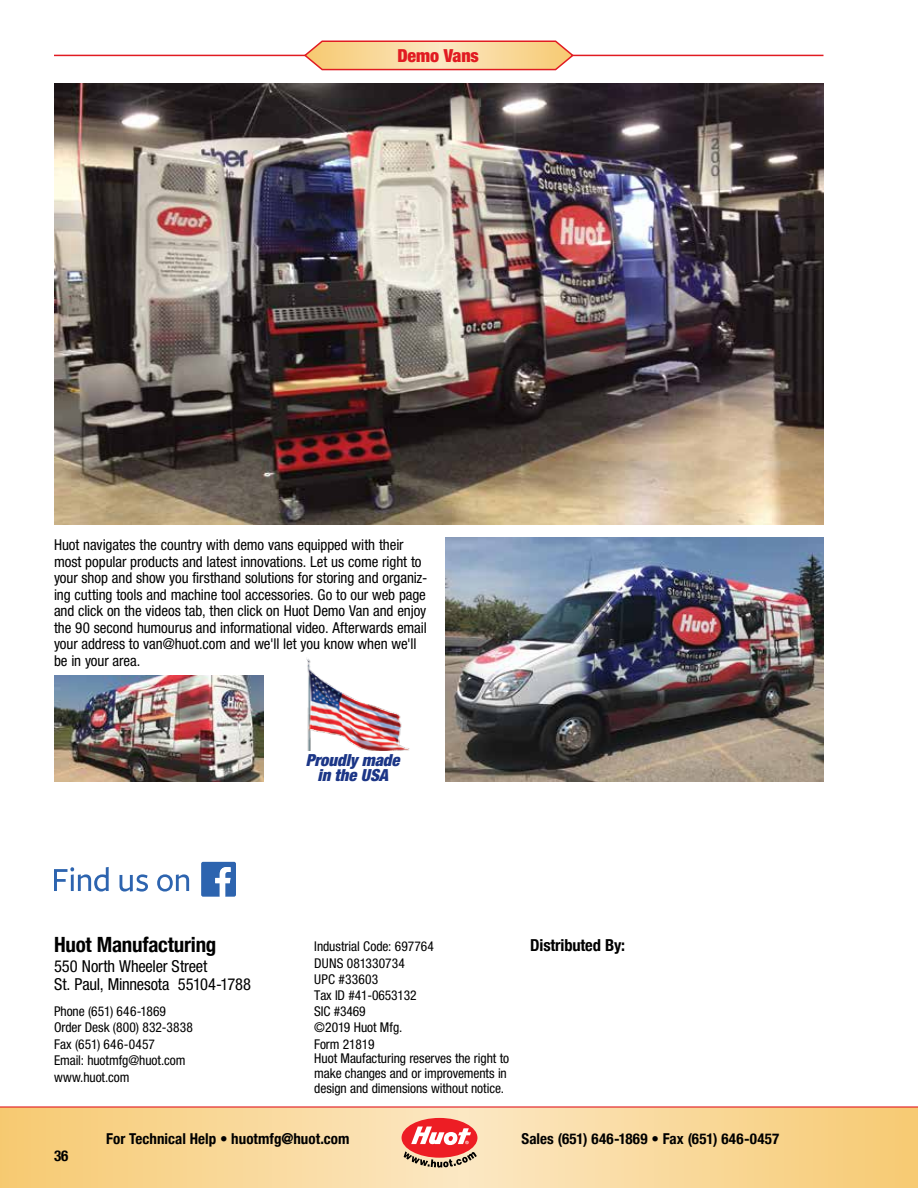
<style>
.page{position:relative;width:918px;height:1188px;background:#fff}
.page>*{position:absolute;margin:0;border:0;box-sizing:border-box;transform-origin:0 0}
.t1{font:700 condensed 21px "Helvetica Neue";letter-spacing:-.01em;color:#000}
.t2{font:900 condensed 18px "Helvetica Neue LT Pro";letter-spacing:-.01em;color:#e11b22}
.t3{font:italic 900 condensed 16.65px/15.3px "Helvetica Neue LT Pro";color:#1c3687;text-align:center}
.t4{font:condensed 16.5px/18px "Helvetica Neue LT Pro";letter-spacing:-.01em;color:#000}
.t5{font:700 condensed 16.5px "Helvetica Neue";letter-spacing:-.01em;color:#000}
.t6{font:condensed 15px/16.5px "Helvetica Neue LT Pro";letter-spacing:-.005em;color:#000}
.t7{font:700 condensed 15px "Helvetica Neue";letter-spacing:.005em;color:#000}
.t8{font:condensed 13.5px/15.8px "Helvetica Neue LT Pro";letter-spacing:-.005em;color:#000}
</style>
<div class="page">
<svg style="left:0;top:1108px;width:918px;height:80px;background:#f8d798"></svg>
<hr style="left:0;top:1106px;width:918px;height:2px;background:#e11b22">
<div style="left:402px;top:1118px;width:75px;height:40px;background:#ed1d24;border-radius:50%"></div>
<svg style="left:404px;top:1151px;width:73px;height:17px"></svg>
<svg style="left:411px;top:1127px;width:60px;height:18px"></svg>
<hr style="left:54px;top:55px;width:770px;height:1px;background:#e11b22">
<svg style="left:303px;top:40px;width:272px;height:31px;background:#f7ca9a"></svg>
<img style="left:54px;top:83px;width:770px;height:442px">
<img style="left:446px;top:537px;width:378px;height:244px">
<img style="left:306px;top:658px;width:104px;height:93px">
<svg style="left:54px;top:867px;width:55px;height:25px"></svg>
<svg style="left:120px;top:874px;width:28px;height:18px"></svg>
<svg style="left:157px;top:874px;width:32px;height:18px"></svg>
<svg style="left:201px;top:862px;width:35px;height:35px"></svg>
<img style="left:54px;top:676px;width:209px;height:106px">
<p class="t2" style="left:397px;top:45px;width:83px">Demo Vans</p>
<p class="t6" style="left:54px;top:536px;width:375px">Huot navigates the country with demo vans equipped with their most popular products and latest innovations. Let us come right to your shop and show you firsthand solutions for storing and organiz&shy;ing cutting tools and machine tool accessories. Go to our web page and click on the videos tab, then click on Huot Demo Van and enjoy the 90 second humourus and informational video. Afterwards email your address to van@huot.com and we'll let you know when we'll be in your area.</p>
<p class="t3" style="left:306px;top:752px;width:95px">Proudly made in the USA</p>
<h1 class="t1" style="left:54px;top:927px;width:164px">Huot Manufacturing</h1>
<p class="t4" style="left:54px;top:957px;width:199px">550 North Wheeler Street<br>St. Paul, Minnesota 55104-1788</p>
<p class="t8" style="left:54px;top:1003px;width:140px;line-height:16.5px">Phone (651) 646-1869<br>Order Desk (800) 832-3838<br>Fax (651) 646-0457<br>Email: huotmfg@huot.com www.huot.com</p>
<p class="t8" style="left:314px;top:939px;width:196px">Industrial Code: 697764<br>DUNS 081330734<br>UPC #33603<br>Tax ID #41-0653132<br>SIC #3469<br>©2019 Huot Mfg.<br>Form 21819<br>Huot Maufacturing reserves the right to make changes and or improvements in design and dimensions without notice.</p>
<p class="t5" style="left:530px;top:932px;width:96px">Distributed By:</p>
<p class="t7" style="left:54px;top:1143px;width:16px">36</p>
<p class="t7" style="left:106px;top:1126px;width:245px">For Technical Help • huotmfg@huot.com</p>
<p class="t7" style="left:522px;top:1126px;width:259px">Sales (651) 646-1869 • Fax (651) 646-0457</p>
</div>
